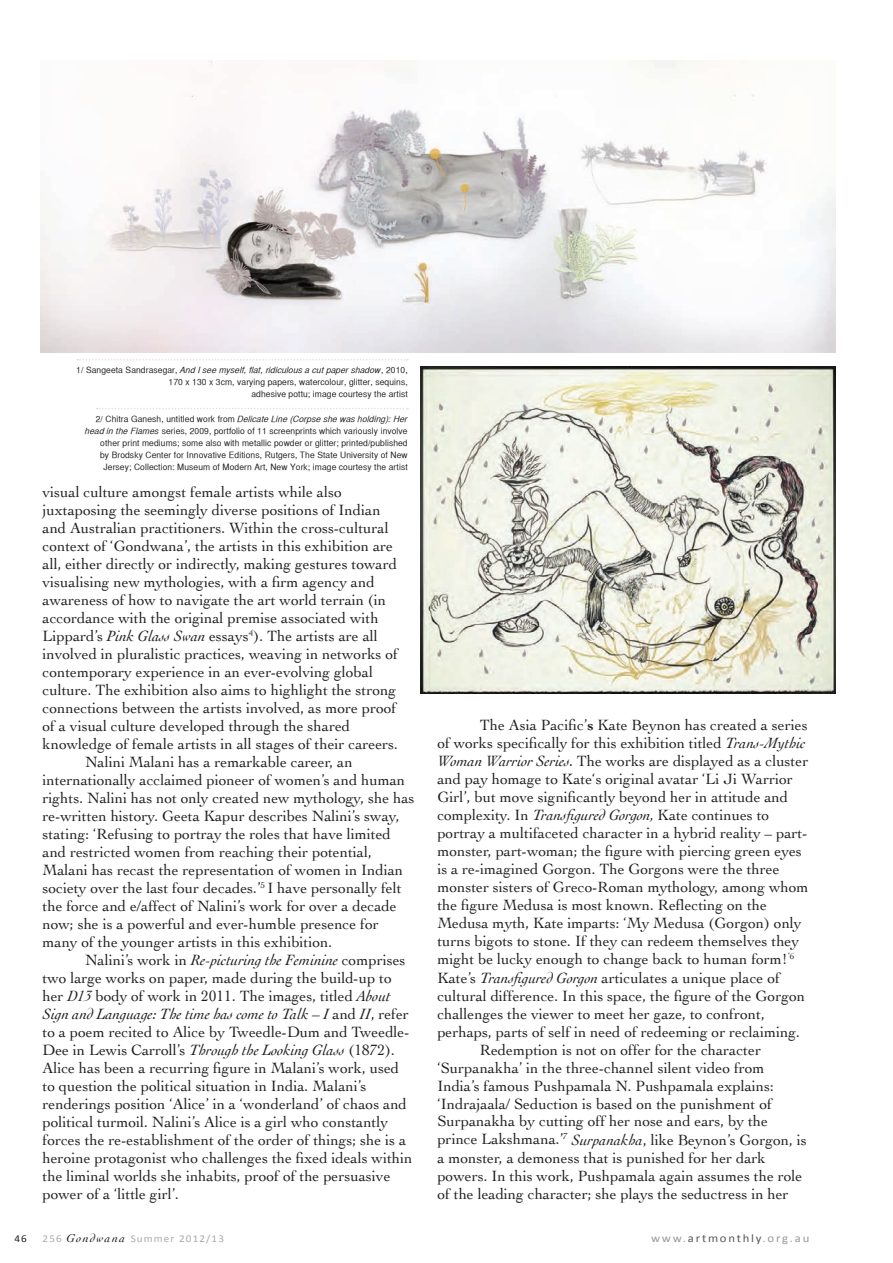
<style>
.page{position:relative;width:893px;height:1263px;background:#fff}
.page>*{position:absolute;margin:0;border:0;box-sizing:border-box;transform-origin:0 0}
.t1{font:15.6px "Cochin";color:#231f20}
.t2{font:italic 15.6px "Cochin";color:#231f20}
.t3{font:11.55px "Calibri";letter-spacing:.14em;color:#97999c;scale:1.1 1}
.t4{font:10.5px "Calibri";letter-spacing:.1em;color:#aaabaf;scale:1.06 1}
.t5{font:10.5px "Calibri";color:#231f20;scale:1.06 1}
.t6{font:8.7px/12px "Helvetica CY Plain";letter-spacing:.01em;color:#231f20;text-align:right;scale:1.19 1}
.t7{font:8.7px "Helvetica CY Oblique";letter-spacing:.01em;color:#231f20;scale:1.19 1}
.s1{font-family:"Helvetica CY Plain"}
.s2{font-family:"Helvetica CY Oblique"}
.s3{font-style:italic}
.s4{font-style:normal}
.s5{font-weight:700}
.s6{font-family:"Cochin";font-style:italic;font-size:12px;color:#231f20}
.s7{color:#57585a}
</style>
<div class="page">
<img style="left:40px;top:60px;width:795px;height:292px">
<img style="left:420px;top:366px;width:416px;height:327px">
<svg style="left:77px;top:359px;width:331px;height:1px"></svg>
<svg style="left:97px;top:408px;width:311px;height:1px"></svg>
<p class="t7" style="left:76px;top:365px;width:280px"><span class="s1">1/ Sangeeta Sandrasegar,</span> And I see myself, flat, ridiculous a cut paper shadow<span class="s1">, 2010,</span></p>
<p class="t6" style="left:169px;top:376px;width:202px">170 x 130 x 3cm, varying papers, watercolour, glitter, sequins, adhesive pottu; image courtesy the artist</p>
<p class="t7" style="left:96px;top:414px;width:264px"><span class="s1">2/ Chitra Ganesh, untitled work from</span> Delicate Line (Corpse she was holding): Her</p>
<p class="t6" style="left:85px;top:425px;width:272px"><span class="s2">head in the Flames</span> series, 2009, portfolio of 11 screenprints which variously involve other print mediums; some also with metallic powder or glitter; printed/published<br>by Brodsky Center for Innovative Editions, Rutgers, The State University of New Jersey; Collection: Museum of Modern Art, New York; image courtesy the artist</p>
<p class="t1" style="left:43px;top:483px;width:301px">visual culture amongst female artists while also</p>
<p class="t1" style="left:43px;top:501px;width:340px">juxtaposing the seemingly diverse positions of Indian</p>
<p class="t1" style="left:43px;top:519px;width:348px">and Australian practitioners. Within the cross-cultural</p>
<p class="t1" style="left:43px;top:537px;width:352px">context of ‘Gondwana’, the artists in this exhibition are</p>
<p class="t1" style="left:43px;top:555px;width:356px">all, either directly or indirectly, making gestures toward</p>
<p class="t1" style="left:43px;top:573px;width:334px">visualising new mythologies, with a firm agency and</p>
<p class="t1" style="left:43px;top:591px;width:345px">awareness of how to navigate the art world terrain (in</p>
<p class="t1" style="left:43px;top:609px;width:338px">accordance with the original premise associated with</p>
<p class="t1" style="left:43px;top:627px;width:337px">Lippard’s <span class="s3">Pink Glass Swan</span> essays<sup>4</sup>). The artists are all</p>
<p class="t1" style="left:43px;top:645px;width:357px">involved in pluralistic practices, weaving in networks of</p>
<p class="t1" style="left:43px;top:663px;width:332px">contemporary experience in an ever-evolving global</p>
<p class="t1" style="left:43px;top:681px;width:355px">culture. The exhibition also aims to highlight the strong</p>
<p class="t1" style="left:43px;top:699px;width:355px">connections between the artists involved, as more proof</p>
<p class="t1" style="left:43px;top:717px;width:309px">of a visual culture developed through the shared</p>
<p class="t1" style="left:43px;top:735px;width:357px">knowledge of female artists in all stages of their careers.</p>
<p class="t1" style="left:85px;top:753px;width:269px">Nalini Malani has a remarkable career, an</p>
<p class="t1" style="left:43px;top:771px;width:364px">internationally acclaimed pioneer of women’s and human</p>
<p class="t1" style="left:43px;top:789px;width:373px">rights. Nalini has not only created new mythology, she has</p>
<p class="t1" style="left:43px;top:807px;width:358px">re-written history. Geeta Kapur describes Nalini’s sway,</p>
<p class="t1" style="left:43px;top:825px;width:350px">stating: ‘Refusing to portray the roles that have limited</p>
<p class="t1" style="left:43px;top:843px;width:331px">and restricted women from reaching their potential,</p>
<p class="t1" style="left:43px;top:861px;width:362px">Malani has recast the representation of women in Indian</p>
<p class="t1" style="left:43px;top:879px;width:361px">society over the last four decades.’<sup>5</sup> I have personally felt</p>
<p class="t1" style="left:43px;top:897px;width:356px">the force and e/affect of Nalini’s work for over a decade</p>
<p class="t1" style="left:43px;top:915px;width:338px">now; she is a powerful and ever-humble presence for</p>
<p class="t1" style="left:43px;top:933px;width:291px">many of the younger artists in this exhibition.</p>
<p class="t1" style="left:85px;top:951px;width:322px">Nalini’s work in <span class="s3">Re-picturing the Feminine</span> comprises</p>
<p class="t1" style="left:43px;top:969px;width:351px">two large works on paper, made during the build-up to</p>
<p class="t1" style="left:43px;top:987px;width:350px">her <span class="s3">D13</span> body of work in 2011. The images, titled <span class="s3">About</span></p>
<p class="t2" style="left:43px;top:1005px;width:368px">Sign and Language: The time has come to Talk – I <span class="s4">and</span> II<span class="s4">, refer</span></p>
<p class="t1" style="left:43px;top:1023px;width:369px">to a poem recited to Alice by Tweedle-Dum and Tweedle-</p>
<p class="t1" style="left:43px;top:1041px;width:354px">Dee in Lewis Carroll’s <span class="s3">Through the Looking Glass</span> (1872).</p>
<p class="t1" style="left:43px;top:1059px;width:358px">Alice has been a recurring figure in Malani’s work, used</p>
<p class="t1" style="left:43px;top:1077px;width:325px">to question the political situation in India. Malani’s</p>
<p class="t1" style="left:43px;top:1095px;width:366px">renderings position ‘Alice’ in a ‘wonderland’ of chaos and</p>
<p class="t1" style="left:43px;top:1113px;width:347px">political turmoil. Nalini’s Alice is a girl who constantly</p>
<p class="t1" style="left:43px;top:1131px;width:365px">forces the re-establishment of the order of things; she is a</p>
<p class="t1" style="left:43px;top:1149px;width:371px">heroine protagonist who challenges the fixed ideals within</p>
<p class="t1" style="left:43px;top:1167px;width:349px">the liminal worlds she inhabits, proof of the persuasive</p>
<p class="t1" style="left:43px;top:1185px;width:138px">power of a ‘little girl’.</p>
<p class="t1" style="left:480px;top:716px;width:329px">The Asia Pacific’<span class="s5">s</span> Kate Beynon has created a series</p>
<p class="t1" style="left:437px;top:734px;width:370px">of works specifically for this exhibition titled <span class="s3">Trans-Mythic</span></p>
<p class="t1" style="left:437px;top:752px;width:372px"><span class="s3">Woman Warrior Series.</span> The works are displayed as a cluster</p>
<p class="t1" style="left:437px;top:770px;width:357px">and pay homage to Kate‘s original avatar ‘Li Ji Warrior</p>
<p class="t1" style="left:437px;top:788px;width:352px">Girl’, but move significantly beyond her in attitude and</p>
<p class="t1" style="left:437px;top:806px;width:333px">complexity. In <span class="s3">Transfigured Gorgon,</span> Kate continues to</p>
<p class="t1" style="left:437px;top:824px;width:372px">portray a multifaceted character in a hybrid reality – part-</p>
<p class="t1" style="left:437px;top:842px;width:366px">monster, part-woman; the figure with piercing green eyes</p>
<p class="t1" style="left:437px;top:860px;width:344px">is a re-imagined Gorgon. The Gorgons were the three</p>
<p class="t1" style="left:437px;top:878px;width:373px">monster sisters of Greco-Roman mythology, among whom</p>
<p class="t1" style="left:437px;top:896px;width:331px">the figure Medusa is most known. Reflecting on the</p>
<p class="t1" style="left:437px;top:914px;width:366px">Medusa myth, Kate imparts: ‘My Medusa (Gorgon) only</p>
<p class="t1" style="left:437px;top:932px;width:363px">turns bigots to stone. If they can redeem themselves they</p>
<p class="t1" style="left:437px;top:950px;width:359px">might be lucky enough to change back to human form!<sup>’6</sup></p>
<p class="t1" style="left:437px;top:968px;width:344px">Kate’s <span class="s3">Transfigured Gorgon</span> articulates a unique place of</p>
<p class="t1" style="left:437px;top:986px;width:369px">cultural difference. In this space, the figure of the Gorgon</p>
<p class="t1" style="left:437px;top:1004px;width:329px">challenges the viewer to meet her gaze, to confront,</p>
<p class="t1" style="left:437px;top:1022px;width:364px">perhaps, parts of self in need of redeeming or reclaiming.</p>
<p class="t1" style="left:480px;top:1040px;width:283px">Redemption is not on offer for the character</p>
<p class="t1" style="left:437px;top:1058px;width:329px">‘Surpanakha’ in the three-channel silent video from</p>
<p class="t1" style="left:437px;top:1076px;width:338px">India’s famous Pushpamala N. Pushpamala explains:</p>
<p class="t1" style="left:437px;top:1094px;width:336px">‘Indrajaala/ Seduction is based on the punishment of</p>
<p class="t1" style="left:437px;top:1112px;width:332px">Surpanakha by cutting off her nose and ears, by the</p>
<p class="t1" style="left:437px;top:1130px;width:371px">prince Lakshmana.’<sup>7</sup> <span class="s3">Surpanakha</span>, like Beynon’s Gorgon, is</p>
<p class="t1" style="left:437px;top:1148px;width:330px">a monster, a demoness that is punished for her dark</p>
<p class="t1" style="left:437px;top:1166px;width:367px">powers. In this work, Pushpamala again assumes the role</p>
<p class="t1" style="left:437px;top:1184px;width:353px">of the leading character; she plays the seductress in her</p>
<p class="t5" style="left:15px;top:1232px;width:13px">46</p>
<p class="t4" style="left:43px;top:1232px;width:173px">256 <span class="s6">Gondwana</span> Summer 2012/13</p>
<p class="t3" style="left:651px;top:1231px;width:145px">www.<span class="s7">artmonthly</span>.org.au</p>
</div>
